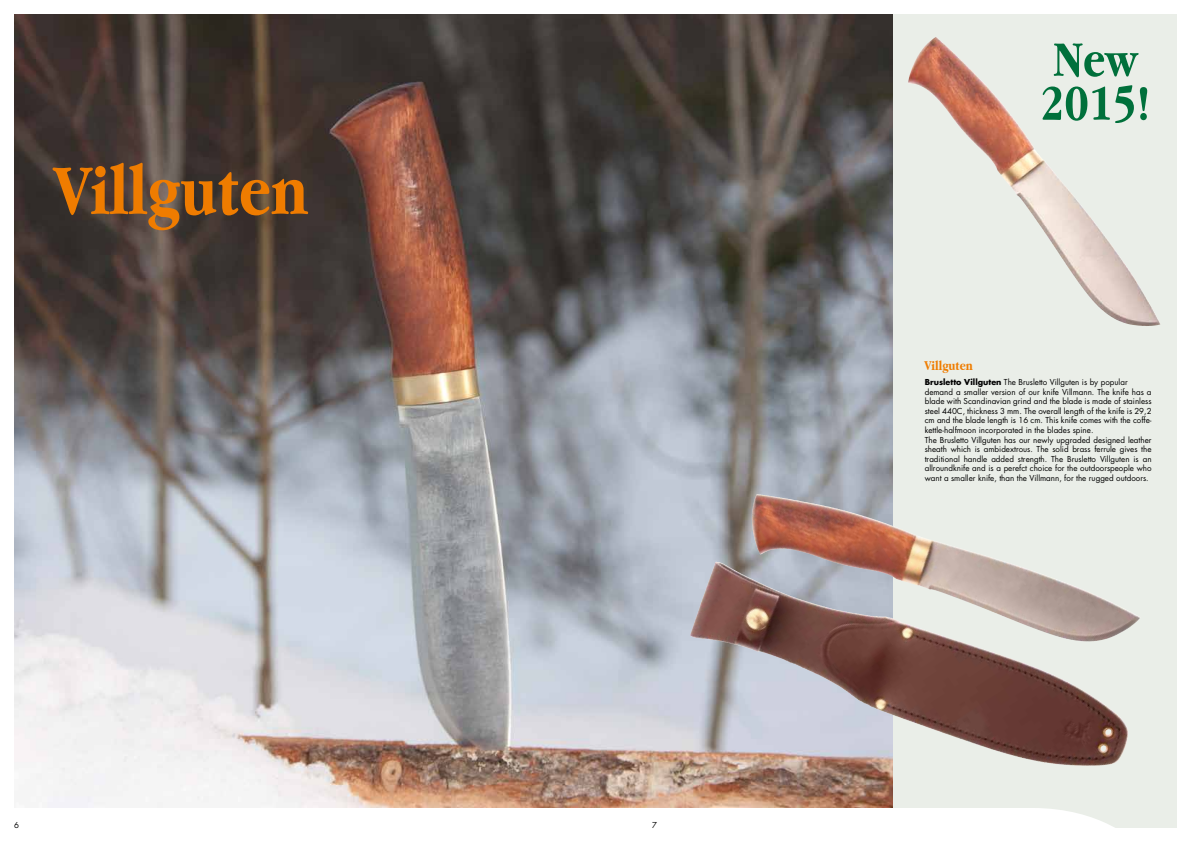
<style>
.page{position:relative;width:1191px;height:842px;background:#fff}
.page>*{position:absolute;margin:0;border:0;box-sizing:border-box;transform-origin:0 0}
.t1{font:700 condensed 73.8px "Garamond";color:#ef7c00}
.t2{font:700 condensed 51.3px/43.9px "Garamond";color:#00703b}
.t3{font:700 condensed 14px "Garamond";color:#ef7c00}
.t4{font:8px/9.6px "Futura";color:#000}
.s1{font-weight:700}
</style>
<div class="page">
<img style="left:14px;top:14px;width:879px;height:794px">
<svg style="left:893px;top:14px;width:283px;height:814px;background:#dad6cf"></svg>
<svg style="left:893px;top:808px;width:242px;height:20px"></svg>
<img style="left:908px;top:37px;width:27px;height:50px">
<img style="left:752px;top:494px;width:5px;height:39px">
<h1 class="t1" style="left:54px;top:149px;width:256px">Villguten</h1>
<p class="t4" style="left:14px;top:820px;width:6px">6</p>
<p class="t4" style="left:652px;top:820px;width:6px">7</p>
<h2 class="t2" style="left:1040px;top:37px;width:111px">New<br>2015!</h2>
<h3 class="t3" style="left:924px;top:358px;width:50px">Villguten</h3>
<p class="t4" style="left:924px;top:377px;width:228px"><span class="s1">Brusletto Villguten</span> The Brusletto Villguten is by popular demand a smaller version of our knife Villmann. The knife has a blade with Scandinavian grind and the blade is made of stainless steel 440C, thickness 3 mm. The overall length of the knife is 29,2 cm and the blade length is 16 cm. This knife comes with the coffe&shy;kettle-halfmoon incorporated in the blades spine.<br>The Brusletto Villguten has our newly upgraded designed leather sheath which is ambidextrous. The solid brass ferrule gives the traditional handle added strength. The Brusletto Villguten is an allroundknife and is a perefct choice for the outdoorspeople who want a smaller knife, than the Villmann, for the rugged outdoors.</p>
</div>
